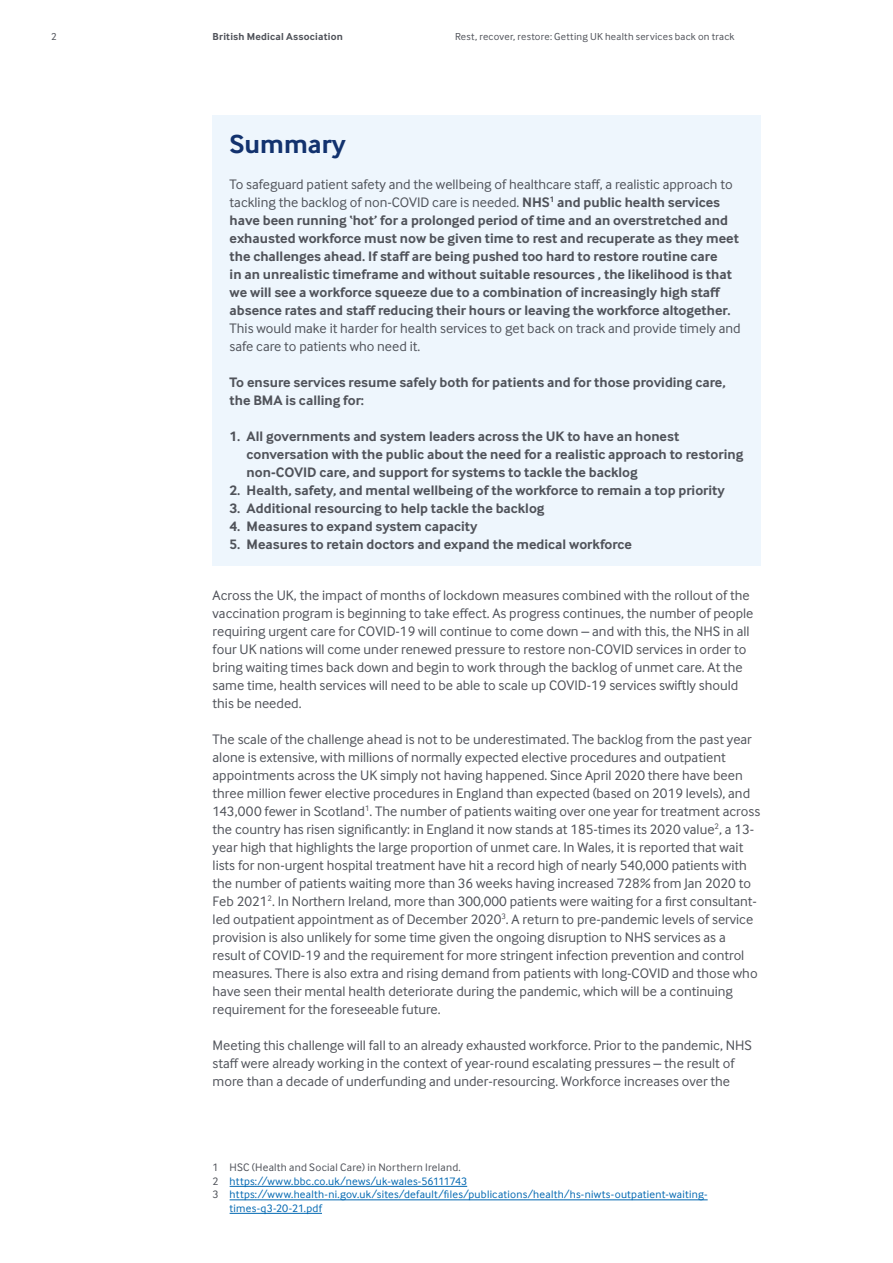
<style>
.page{position:relative;width:893px;height:1263px;background:#fff}
.page>*{position:absolute;margin:0;border:0;box-sizing:border-box;transform-origin:0 0}
.t1{font:700 27px "Inter Face";color:#12326e}
.t2{font:14.25px/18px "Inter Face";color:#50535a}
.t3{font:700 14.25px/18px "Inter Face";color:#50535a}
.t4{font:11.25px "Inter Face";letter-spacing:.02em;color:#0067b1}
.t5{font:11.25px "Inter Face";letter-spacing:.02em;color:#50535a}
.t6{font:10.5px "Inter Face";letter-spacing:.025em;color:#50535a}
.t7{font:700 10.5px "Inter Face";letter-spacing:.02em;color:#50535a}
.s1{font-weight:400}
.s2{color:#50535a}
</style>
<div class="page">
<div style="left:213px;top:115px;width:548px;height:451px;background:#eef6fd"></div>
<hr style="left:230px;top:1186px;width:237px;height:1px;background:#0067b1">
<hr style="left:230px;top:1199px;width:478px;height:1px;background:#0067b1">
<hr style="left:230px;top:1213px;width:92px;height:1px;background:#0067b1">
<p class="t6" style="left:51px;top:31px;width:7px">2</p>
<p class="t6" style="left:455px;top:31px;width:281px">Rest, recover, restore: Getting UK health services back on track</p>
<p class="t7" style="left:213px;top:30px;width:132px">British Medical Association</p>
<h1 class="t1" style="left:230px;top:128px;width:118px">Summary</h1>
<p class="t3" style="left:230px;top:175px;width:511px"><span class="s1">To safeguard patient safety and the wellbeing of healthcare staff, a realistic approach to tackling the backlog of non-COVID care is needed.</span> NHS<sup>1</sup> and public health services have been running ‘hot’ for a prolonged period of time and an overstretched and exhausted workforce must now be given time to rest and recuperate as they meet the challenges ahead. If staff are being pushed too hard to restore routine care<br>in an unrealistic timeframe and without suitable resources , the likelihood is that we will see a workforce squeeze due to a combination of increasingly high staff absence rates and staff reducing their hours or leaving the workforce altogether.</p>
<p class="t2" style="left:230px;top:319px;width:512px">This would make it harder for health services to get back on track and provide timely and safe care to patients who need it.</p>
<p class="t3" style="left:230px;top:373px;width:497px">To ensure services resume safely both for patients and for those providing care, the BMA is calling for:</p>
<p class="t3" style="left:247px;top:427px;width:498px;text-indent:-17px">1. All governments and system leaders across the UK to have an honest conversation with the public about the need for a realistic approach to restoring non-COVID care, and support for systems to tackle the backlog</p>
<p class="t3" style="left:230px;top:481px;width:497px">2. Health, safety, and mental wellbeing of the workforce to remain a top priority</p>
<p class="t3" style="left:230px;top:499px;width:316px">3. Additional resourcing to help tackle the backlog</p>
<p class="t3" style="left:230px;top:517px;width:249px">4. Measures to expand system capacity</p>
<p class="t3" style="left:230px;top:535px;width:404px">5. Measures to retain doctors and expand the medical workforce</p>
<p class="t2" style="left:213px;top:586px;width:542px">Across the UK, the impact of months of lockdown measures combined with the rollout of the vaccination program is beginning to take effect. As progress continues, the number of people requiring urgent care for COVID-19 will continue to come down – and with this, the NHS in all four UK nations will come under renewed pressure to restore non-COVID services in order to bring waiting times back down and begin to work through the backlog of unmet care. At the same time, health services will need to be able to scale up COVID-19 services swiftly should this be needed.</p>
<p class="t2" style="left:213px;top:730px;width:549px">The scale of the challenge ahead is not to be underestimated. The backlog from the past year alone is extensive, with millions of normally expected elective procedures and outpatient appointments across the UK simply not having happened. Since April 2020 there have been three million fewer elective procedures in England than expected (based on 2019 levels), and 143,000 fewer in Scotland<sup>1</sup>. The number of patients waiting over one year for treatment across the country has risen significantly: in England it now stands at 185-times its 2020 value<sup>2</sup>, a 13- year high that highlights the large proportion of unmet care. In Wales, it is reported that wait lists for non-urgent hospital treatment have hit a record high of nearly 540,000 patients with the number of patients waiting more than 36 weeks having increased 728% from Jan 2020 to Feb 2021<sup>2</sup>. In Northern Ireland, more than 300,000 patients were waiting for a first consultant&shy;led outpatient appointment as of December 2020<sup>3</sup>. A return to pre-pandemic levels of service provision is also unlikely for some time given the ongoing disruption to NHS services as a result of COVID-19 and the requirement for more stringent infection prevention and control measures. There is also extra and rising demand from patients with long-COVID and those who have seen their mental health deteriorate during the pandemic, which will be a continuing requirement for the foreseeable future.</p>
<p class="t2" style="left:213px;top:1036px;width:541px">Meeting this challenge will fall to an already exhausted workforce. Prior to the pandemic, NHS staff were already working in the context of year-round escalating pressures – the result of more than a decade of underfunding and under-resourcing. Workforce increases over the</p>
<p class="t5" style="left:213px;top:1161px;width:250px">1 HSC (Health and Social Care) in Northern Ireland.</p>
<p class="t4" style="left:213px;top:1175px;width:256px"><span class="s2">2</span> https://www.bbc.co.uk/news/uk-wales-56111743</p>
<p class="t4" style="left:213px;top:1188px;width:497px"><span class="s2">3</span> https://www.health-ni.gov.uk/sites/default/files/publications/health/hs-niwts-outpatient-waiting-</p>
<p class="t4" style="left:230px;top:1202px;width:94px">times-q3-20-21.pdf</p>
</div>
